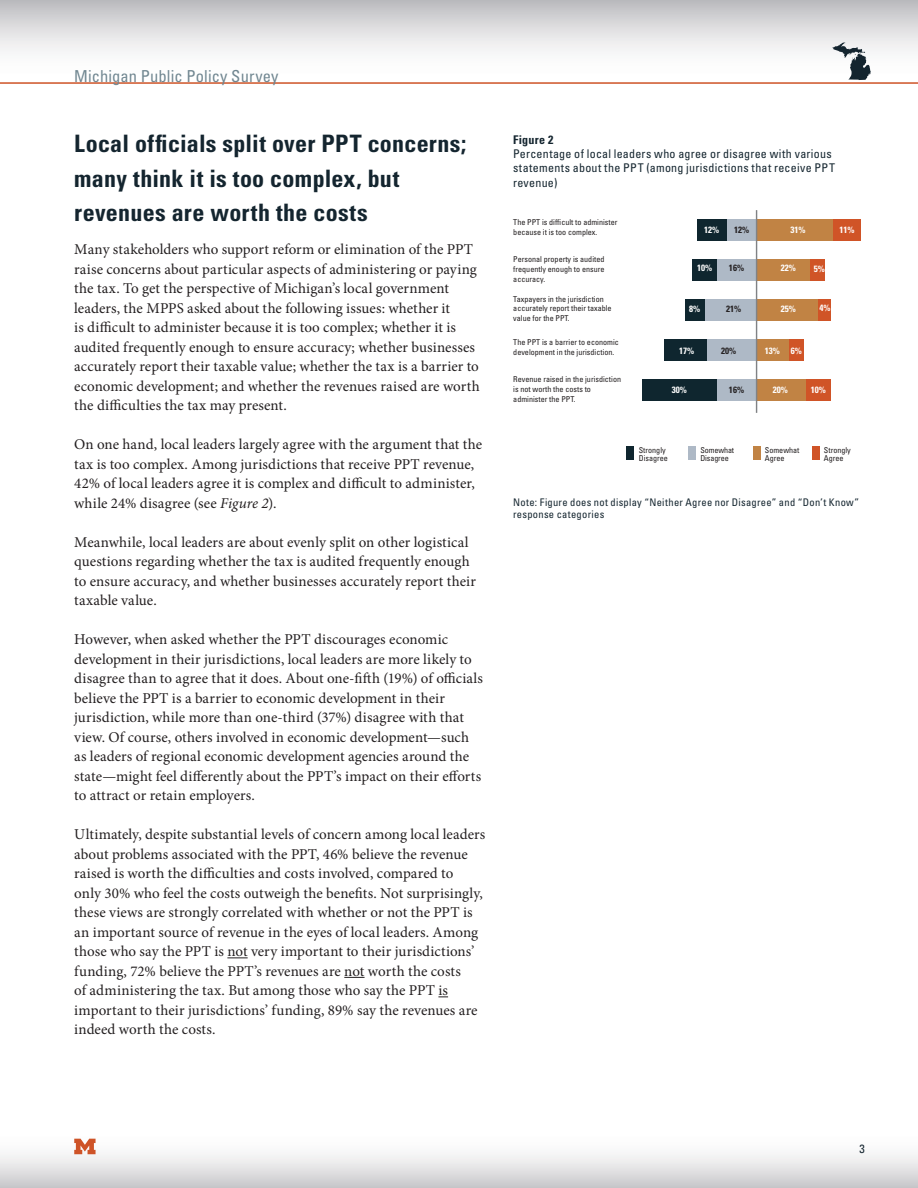
<style>
.page{position:relative;width:918px;height:1188px;background:#fff}
.page>*{position:absolute;margin:0;border:0;box-sizing:border-box;transform-origin:0 0}
.sub_title{font:700 condensed 24px/34.5px "Univers LT Std";letter-spacing:.01em;color:#14252f}
.inside_footer_-_url{font:condensed 16.5px "Univers LT Std";letter-spacing:.01em;color:#718791}
.t1{font:15px/19.5px "Minion Pro";letter-spacing:.005em;color:#231f20}
.figure_body_text{font:condensed 12px/14.4px "Univers LT Std";letter-spacing:.025em;color:#14252f}
.figure_title{font:700 condensed 12px "Univers LT Std";letter-spacing:.025em;color:#14252f}
.inside_footer_-_page{font:condensed 12px "Univers LT Std";color:#14252f}
.figure_body_text-2{font:condensed 10.5px/12px "Univers LT Std";letter-spacing:.03em;color:#14252f}
.t2{font:700 condensed 9.15px "Univers LT Std";color:#fff}
.t3{font:700 condensed 9.15px "Univers LT Std";color:#231f20}
.t4{font:condensed 8.1px/9.8px "Univers LT Std";color:#231f20}
.s1{font-style:italic}
</style>
<div class="page">
<div style="left:0;top:1127px;width:918px;height:61px;background:linear-gradient(to bottom,#fff,#cfcfd1)"></div>
<div style="left:0;top:0;width:918px;height:84px;background:linear-gradient(to bottom,#c3c3c6,#fff)"></div>
<hr style="left:0;top:82px;width:918px;height:2px;background:#ce5327">
<svg style="left:832px;top:43px;width:39px;height:37px"></svg>
<svg style="left:74px;top:1139px;width:22px;height:15px"></svg>
<svg style="left:227px;top:958px;width:21px;height:1px"></svg>
<svg style="left:344px;top:977px;width:21px;height:1px"></svg>
<div style="left:756px;top:379px;width:50px;height:22px;background:#c18344"></div>
<div style="left:833px;top:219px;width:28px;height:21px;background:#d05427"></div>
<div style="left:756px;top:219px;width:77px;height:21px;background:#c18344"></div>
<div style="left:727px;top:219px;width:29px;height:21px;background:#aeb9c6"></div>
<div style="left:697px;top:219px;width:30px;height:21px;background:#0f262f"></div>
<div style="left:756px;top:259px;width:55px;height:21px;background:#c18344"></div>
<div style="left:717px;top:259px;width:39px;height:21px;background:#aeb9c6"></div>
<div style="left:692px;top:259px;width:25px;height:21px;background:#0f262f"></div>
<div style="left:757px;top:299px;width:61px;height:22px;background:#c18344"></div>
<div style="left:705px;top:299px;width:52px;height:22px;background:#aeb9c6"></div>
<div style="left:685px;top:299px;width:20px;height:22px;background:#0f262f"></div>
<div style="left:789px;top:339px;width:14px;height:22px;background:#d05427"></div>
<div style="left:756px;top:339px;width:33px;height:22px;background:#c18344"></div>
<div style="left:707px;top:339px;width:49px;height:22px;background:#aeb9c6"></div>
<div style="left:665px;top:339px;width:42px;height:22px;background:#0f262f"></div>
<div style="left:806px;top:380px;width:25px;height:21px;background:#d05427"></div>
<div style="left:717px;top:380px;width:39px;height:21px;background:#aeb9c6"></div>
<div style="left:642px;top:380px;width:75px;height:21px;background:#0f262f"></div>
<div style="left:812px;top:446px;width:8px;height:14px;background:#d05427"></div>
<div style="left:753px;top:446px;width:7px;height:14px;background:#c18344"></div>
<div style="left:688px;top:446px;width:8px;height:14px;background:#aeb9c6"></div>
<div style="left:627px;top:446px;width:7px;height:14px;background:#0f262f"></div>
<hr style="left:756px;top:210px;width:1px;height:203px;background:#808285">
<div style="left:810px;top:259px;width:15px;height:21px;background:#d05427"></div>
<div style="left:818px;top:299px;width:13px;height:22px;background:#d05427"></div>
<p class="inside_footer_-_url" style="left:74px;top:65px;width:206px">Michigan Public Policy Survey</p>
<p class="sub_title" style="left:74px;top:126px;width:394px">Local officials split over PPT concerns; many think it is too complex, but revenues are worth the costs</p>
<p class="t1" style="left:74px;top:240px;width:407px">Many stakeholders who support reform or elimination of the PPT raise concerns about particular aspects of administering or paying the tax. To get the perspective of Michigan’s local government leaders, the MPPS asked about the following issues: whether it<br>is difficult to administer because it is too complex; whether it is audited frequently enough to ensure accuracy; whether businesses accurately report their taxable value; whether the tax is a barrier to economic development; and whether the revenues raised are worth the difficulties the tax may present.</p>
<p class="t1" style="left:74px;top:435px;width:409px">On one hand, local leaders largely agree with the argument that the tax is too complex. Among jurisdictions that receive PPT revenue, 42% of local leaders agree it is complex and difficult to administer, while 24% disagree (see <span class="s1">Figure 2</span>).</p>
<p class="t1" style="left:74px;top:532px;width:403px">Meanwhile, local leaders are about evenly split on other logistical questions regarding whether the tax is audited frequently enough to ensure accuracy, and whether businesses accurately report their taxable value.</p>
<p class="t1" style="left:74px;top:630px;width:410px">However, when asked whether the PPT discourages economic development in their jurisdictions, local leaders are more likely to disagree than to agree that it does. About one-fifth (19%) of officials believe the PPT is a barrier to economic development in their jurisdiction, while more than one-third (37%) disagree with that view. Of course, others involved in economic development—such as leaders of regional economic development agencies around the state—might feel differently about the PPT’s impact on their efforts to attract or retain employers.</p>
<p class="t1" style="left:74px;top:825px;width:412px">Ultimately, despite substantial levels of concern among local leaders about problems associated with the PPT, 46% believe the revenue raised is worth the difficulties and costs involved, compared to<br>only 30% who feel the costs outweigh the benefits. Not surprisingly, these views are strongly correlated with whether or not the PPT is an important source of revenue in the eyes of local leaders. Among those who say the PPT is not very important to their jurisdictions’ funding, 72% believe the PPT’s revenues are not worth the costs<br>of administering the tax. But among those who say the PPT is important to their jurisdictions’ funding, 89% say the revenues are indeed worth the costs.</p>
<p class="figure_title" style="left:513px;top:132px;width:42px">Figure 2</p>
<p class="figure_body_text" style="left:513px;top:146px;width:324px">Percentage of local leaders who agree or disagree with various statements about the PPT (among jurisdictions that receive PPT revenue)</p>
<p class="t4" style="left:513px;top:217px;width:106px">The PPT is difficult to administer because it is too complex.</p>
<p class="t4" style="left:513px;top:255px;width:93px;text-align:justify">Personal property is audited frequently enough to ensure accuracy.</p>
<p class="t4" style="left:513px;top:294px;width:100px">Taxpayers in the jurisdiction accurately report their taxable value for the PPT.</p>
<p class="t4" style="left:513px;top:337px;width:107px">The PPT is a barrier to economic development in the jurisdiction.</p>
<p class="t4" style="left:513px;top:374px;width:109px">Revenue raised in the jurisdiction is not worth the costs to administer the PPT.</p>
<p class="t3" style="left:734px;top:224px;width:17px">12%</p>
<p class="t2" style="left:790px;top:224px;width:17px">31%</p>
<p class="t2" style="left:839px;top:224px;width:17px">11%</p>
<p class="t2" style="left:704px;top:224px;width:17px">12%</p>
<p class="t2" style="left:697px;top:262px;width:17px">10%</p>
<p class="t2" style="left:689px;top:304px;width:13px">8%</p>
<p class="t2" style="left:679px;top:345px;width:17px">17%</p>
<p class="t2" style="left:672px;top:384px;width:17px">30%</p>
<p class="t3" style="left:729px;top:384px;width:17px">16%</p>
<p class="t2" style="left:773px;top:384px;width:17px">20%</p>
<p class="t2" style="left:811px;top:384px;width:17px">10%</p>
<p class="t3" style="left:729px;top:262px;width:17px">16%</p>
<p class="t2" style="left:781px;top:262px;width:17px">22%</p>
<p class="t2" style="left:814px;top:263px;width:13px">5%</p>
<p class="t2" style="left:819px;top:303px;width:13px">4%</p>
<p class="t3" style="left:726px;top:304px;width:17px">21%</p>
<p class="t2" style="left:781px;top:304px;width:17px">25%</p>
<p class="t3" style="left:721px;top:345px;width:17px">20%</p>
<p class="t2" style="left:765px;top:345px;width:39px">13% 6%</p>
<p class="t4" style="left:639px;top:446px;width:31px;line-height:8.1px">Strongly<br>Disagree</p>
<p class="t4" style="left:701px;top:446px;width:35px;line-height:8.1px">Somewhat<br>Disagree</p>
<p class="t4" style="left:765px;top:446px;width:36px;line-height:8.1px">Somewhat<br>Agree</p>
<p class="t4" style="left:824px;top:446px;width:28px;line-height:8.1px">Strongly<br>Agree</p>
<p class="figure_body_text-2" style="left:513px;top:497px;width:348px">Note: Figure does not display “Neither Agree nor Disagree” and “Don’t Know” response categories</p>
<p class="inside_footer_-_page" style="left:859px;top:1142px;width:7px">3</p>
</div>
